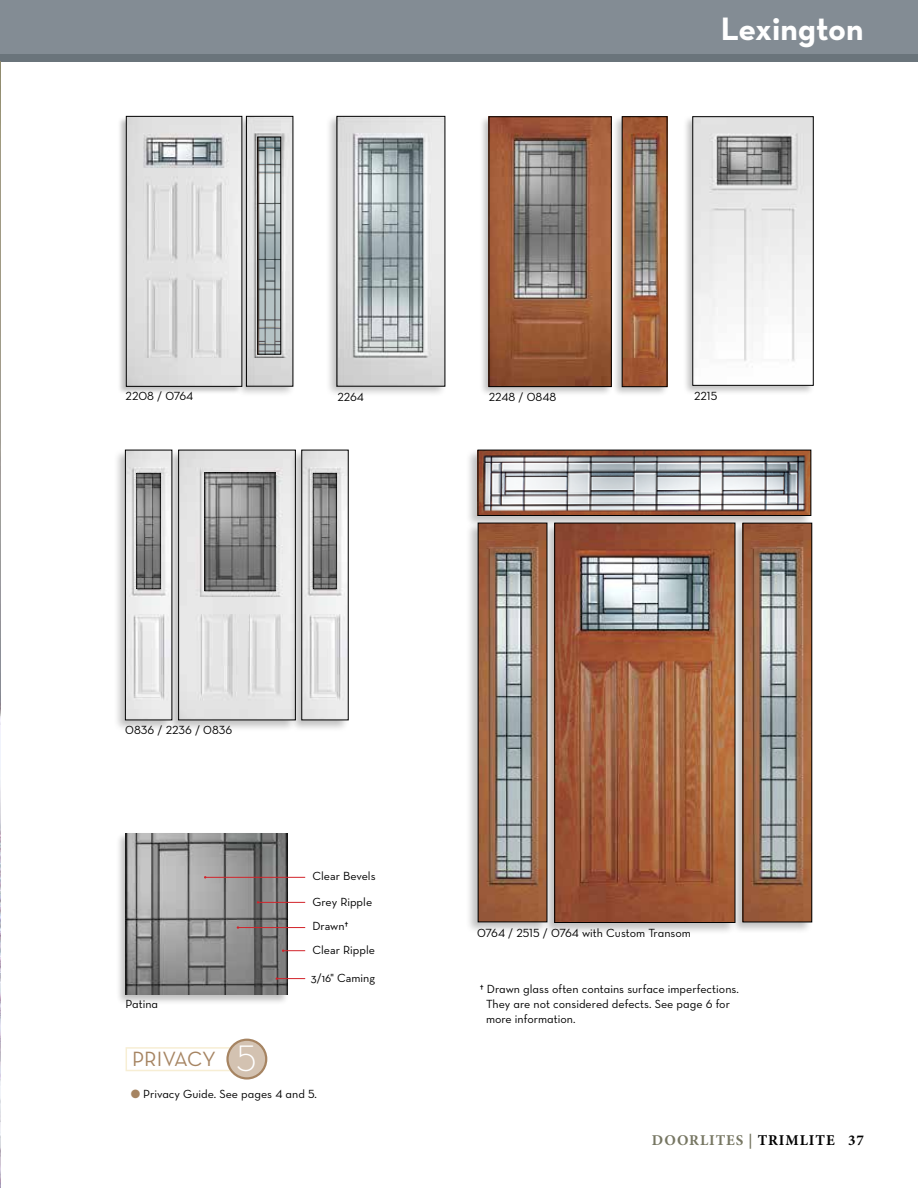
<style>
.page{position:relative;width:918px;height:1188px;background:#fff}
.page>*{position:absolute;margin:0;border:0;box-sizing:border-box;transform-origin:0 0}
.t1{font:33px "Neutra Text Bold Alt";color:#fff}
.t2{font:21px "Neutra Text Book Alt";letter-spacing:-.01em;color:#a68462}
.t3{font:700 15px "Minion Pro";letter-spacing:.06em;color:#767662}
.t4{font:12px/15px "Neutra Text Book Alt";color:#000}
.t5{font:12px/24px "Neutra Text";color:#000}
.s1{font-family:"Neutra Text Light Alt";font-size:37.5px;color:#fff}
.s2{color:#a68462}
.s3{font-family:"Neutra Text"}
.s4{color:#000}
</style>
<div class="page">
<div style="left:0;top:0;width:918px;height:62px;background:#6a747b"></div>
<div style="left:0;top:0;width:918px;height:53px;background:#838c94"></div>
<img style="left:0;top:62px;width:1px;height:1126px">
<div style="left:166px;top:448px;width:131px;height:284px;background:#000;opacity:.25"></div>
<img style="left:181px;top:452px;width:108px;height:266px">
<div style="left:113px;top:448px;width:61px;height:284px;background:#000;opacity:.25"></div>
<img style="left:127px;top:452px;width:43px;height:266px">
<div style="left:125px;top:450px;width:47px;height:270px;border:1px solid #000"></div>
<div style="left:289px;top:448px;width:61px;height:284px;background:#000;opacity:.25"></div>
<img style="left:304px;top:452px;width:42px;height:266px">
<div style="left:466px;top:448px;width:347px;height:80px;background:#000;opacity:.25"></div>
<img style="left:480px;top:452px;width:329px;height:62px">
<div style="left:478px;top:450px;width:333px;height:66px;border:1px solid #000"></div>
<div style="left:731px;top:521px;width:83px;height:414px;background:#000;opacity:.25"></div>
<img style="left:745px;top:525px;width:65px;height:395px">
<div style="left:743px;top:523px;width:69px;height:399px;border:1px solid #000"></div>
<div style="left:542px;top:521px;width:195px;height:414px;background:#000;opacity:.25"></div>
<img style="left:557px;top:525px;width:176px;height:396px">
<div style="left:466px;top:521px;width:83px;height:414px;background:#000;opacity:.25"></div>
<img style="left:480px;top:525px;width:65px;height:395px">
<div style="left:478px;top:523px;width:69px;height:399px;border:1px solid #000"></div>
<div style="left:115px;top:831px;width:174px;height:174px;background:#000;opacity:.25"></div>
<img style="left:126px;top:833px;width:162px;height:162px">
<div style="left:478px;top:115px;width:135px;height:282px;background:#000;opacity:.25"></div>
<img style="left:491px;top:119px;width:118px;height:266px">
<div style="left:612px;top:115px;width:57px;height:282px;background:#000;opacity:.25"></div>
<img style="left:624px;top:119px;width:41px;height:266px">
<div style="left:622px;top:117px;width:45px;height:270px;border:1px solid #000"></div>
<div style="left:326px;top:114px;width:122px;height:284px;background:#000;opacity:.25"></div>
<img style="left:339px;top:118px;width:104px;height:266px">
<div style="left:126px;top:1047px;width:130px;height:24px;border:2px solid #f7eed4"></div>
<div style="left:228px;top:1040px;width:38px;height:38px;background:#d3c2b1;border-radius:50%"></div>
<div style="left:226px;top:1039px;width:41px;height:41px;border:2px solid #a68462;border-radius:50%"></div>
<div style="left:235px;top:114px;width:61px;height:284px;background:#000;opacity:.25"></div>
<img style="left:248px;top:118px;width:43px;height:266px">
<div style="left:246px;top:116px;width:47px;height:270px;border:1px solid #000"></div>
<img style="left:260px;top:139px;width:19px;height:213px">
<div style="left:258px;top:137px;width:23px;height:217px;border:1px solid #000"></div>
<div style="left:117px;top:116px;width:125px;height:279px;background:#000;opacity:.25"></div>
<img style="left:128px;top:118px;width:112px;height:266px">
<div style="left:126px;top:116px;width:116px;height:270px;border:1px solid #000"></div>
<div style="left:682px;top:115px;width:133px;height:281px;background:#000;opacity:.25"></div>
<img style="left:695px;top:119px;width:116px;height:264px">
<img style="left:205px;top:473px;width:70px;height:117px">
<img style="left:137px;top:473px;width:23px;height:116px">
<img style="left:313px;top:473px;width:24px;height:116px">
<svg style="left:276px;top:977px;width:29px;height:3px"></svg>
<svg style="left:282px;top:949px;width:23px;height:3px"></svg>
<hr style="left:238px;top:927px;width:67px;height:1px;background:#d2232a">
<hr style="left:258px;top:902px;width:47px;height:1px;background:#d2232a">
<hr style="left:205px;top:877px;width:100px;height:1px;background:#d2232a">
<h1 class="t1" style="left:721px;top:9px;width:145px">Lexington</h1>
<p class="t4" style="left:126px;top:388px;width:69px">2208 / 0764</p>
<p class="t4" style="left:694px;top:388px;width:25px">2215</p>
<p class="t4" style="left:337px;top:389px;width:28px">2264</p>
<p class="t4" style="left:489px;top:389px;width:69px">2248 / 0848</p>
<p class="t4" style="left:125px;top:723px;width:109px">0836 / 2236 / 0836</p>
<p class="t4" style="left:126px;top:996px;width:34px">Patina</p>
<h2 class="t2" style="left:132px;top:1046px;width:126px">PRIVACY <span class="s1">5</span></h2>
<p class="t5" style="left:313px;top:864px;width:65px">Clear Bevels</p>
<p class="t5" style="left:313px;top:890px;width:64px">Grey Ripple<br>Drawn†<br>Clear Ripple</p>
<p class="t5" style="left:311px;top:965px;width:66px">3/16" Caming</p>
<p class="t4" style="left:131px;top:1086px;width:188px"><span class="s2">●</span> Privacy Guide. See pages 4 and 5.</p>
<p class="t4" style="left:477px;top:925px;width:215px">0764 / 2515 / 0764 with Custom Transom</p>
<p class="t4" style="left:486px;top:982px;width:254px;text-indent:-6px"><span class="s3">†</span> Drawn glass often contains surface imperfections.<br>They are not considered defects. See page 6 for more information.</p>
<p class="t3" style="left:652px;top:1130px;width:214px">DOORLITES | <span class="s4">TRIMLITE 37</span></p>
</div>
